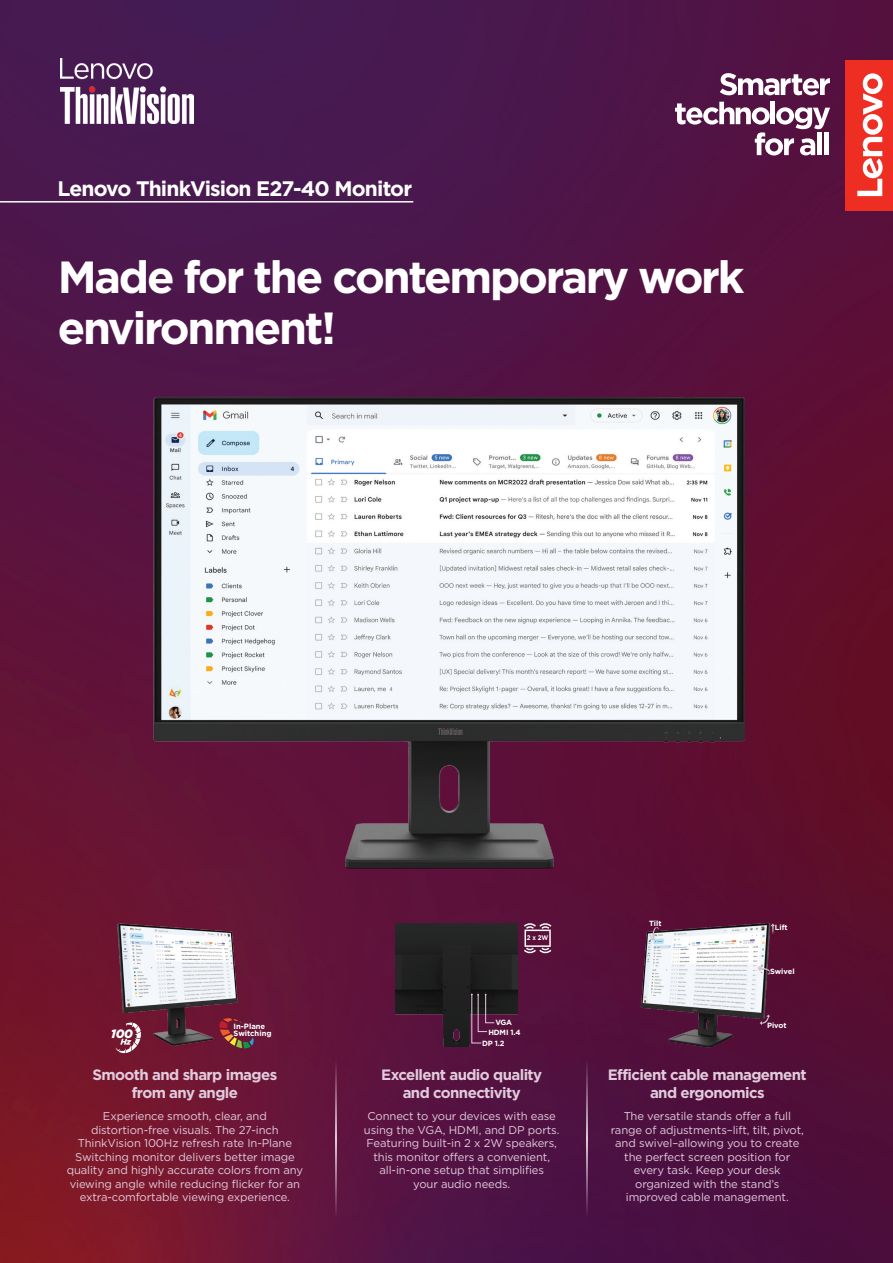
<style>
.page{position:relative;width:893px;height:1263px;background:#fff}
.page>*{position:absolute;margin:0;border:0;box-sizing:border-box;transform-origin:0 0}
.t1{font:700 45px/51px "Gotham";letter-spacing:-.05em;color:#fff}
.t2{font:700 21px "Gotham";letter-spacing:-.04em;color:#fff}
.t3{font:700 15px/18px "Gotham";letter-spacing:-.04em;color:#e1cbdc;text-align:center}
.t4{font:italic 900 12.15px "Gotham";color:#fff}
.t5{font:11.25px/13.5px "Gotham";letter-spacing:-.01em;color:#e1cbdc;text-align:center}
.t6{font:700 7.65px/7.6px "Gotham";color:#fff}
.t7{font:700 7.5px "Gotham";color:#fff}
.t8{font:700 6.75px "Gotham";color:#fff;scale:.9 1}
</style>
<div class="page">
<img style="left:0;top:0;width:893px;height:1263px">
<svg style="left:720px;top:73px;width:110px;height:22px"></svg>
<svg style="left:675px;top:102px;width:155px;height:53px"></svg>
<div style="left:817px;top:133px;width:5px;height:22px;background:#fff"></div>
<hr style="left:824px;top:133px;width:4px;height:22px;background:#fff">
<div style="left:846px;top:60px;width:47px;height:150px;background:#ee2e22"></div>
<svg style="left:857px;top:73px;width:26px;height:123px"></svg>
<img style="left:84px;top:873px;width:187px;height:188px">
<img style="left:88px;top:367px;width:723px;height:559px">
<svg style="left:335px;top:1010px;width:2px;height:253px"></svg>
<svg style="left:586px;top:1010px;width:2px;height:253px"></svg>
<hr style="left:0;top:201px;width:413px;height:2px;background:#fff">
<img style="left:60px;top:59px;width:134px;height:64px">
<svg style="left:115px;top:1022px;width:26px;height:31px"></svg>
<img style="left:395px;top:923px;width:123px;height:123px">
<svg style="left:471px;top:994px;width:24px;height:49px"></svg>
<svg style="left:524px;top:922px;width:27px;height:32px"></svg>
<svg style="left:219px;top:1018px;width:35px;height:30px"></svg>
<img style="left:610px;top:915px;width:190px;height:137px">
<h2 class="t2" style="left:58px;top:175px;width:356px">Lenovo ThinkVision E27-40 Monitor</h2>
<h1 class="t1" style="left:58px;top:251px;width:688px">Made for the contemporary work environment!</h1>
<p class="t4" style="left:111px;top:1025px;width:24px">100</p>
<p class="t6" style="left:234px;top:1022px;width:40px">In-Plane<br>Switching</p>
<p class="t8" style="left:527px;top:934px;width:25px">2 x 2W</p>
<p class="t7" style="left:495px;top:1018px;width:18px">VGA</p>
<p class="t7" style="left:488px;top:1027px;width:34px">HDMI 1.4</p>
<p class="t7" style="left:482px;top:1038px;width:24px">DP 1.2</p>
<p class="t7" style="left:649px;top:918px;width:14px">Tilt</p>
<p class="t7" style="left:775px;top:923px;width:14px">Lift</p>
<p class="t7" style="left:770px;top:966px;width:26px">Swivel</p>
<p class="t7" style="left:767px;top:1021px;width:21px">Pivot</p>
<h3 class="t3" style="left:93px;top:1066px;width:186px">Smooth and sharp images from any angle</h3>
<p class="t5" style="left:67px;top:1109px;width:238px">Experience smooth, clear, and distortion-free visuals. The 27-inch ThinkVision 100Hz refresh rate In-Plane Switching monitor delivers better image quality and highly accurate colors from any viewing angle while reducing flicker for an extra-comfortable viewing experience.</p>
<h3 class="t3" style="left:381px;top:1066px;width:162px">Excellent audio quality and connectivity</h3>
<p class="t5" style="left:364px;top:1109px;width:197px">Connect to your devices with ease using the VGA, HDMI, and DP ports.<br>Featuring built-in 2 x 2W speakers, this monitor offers a convenient, all-in-one setup that simplifies<br>your audio needs.</p>
<h3 class="t3" style="left:608px;top:1066px;width:200px">Efficient cable management and ergonomics</h3>
<p class="t5" style="left:611px;top:1109px;width:195px">The versatile stands offer a full range of adjustments–lift, tilt, pivot, and swivel–allowing you to create the perfect screen position for every task. Keep your desk organized with the stand’s improved cable management.</p>
</div>
